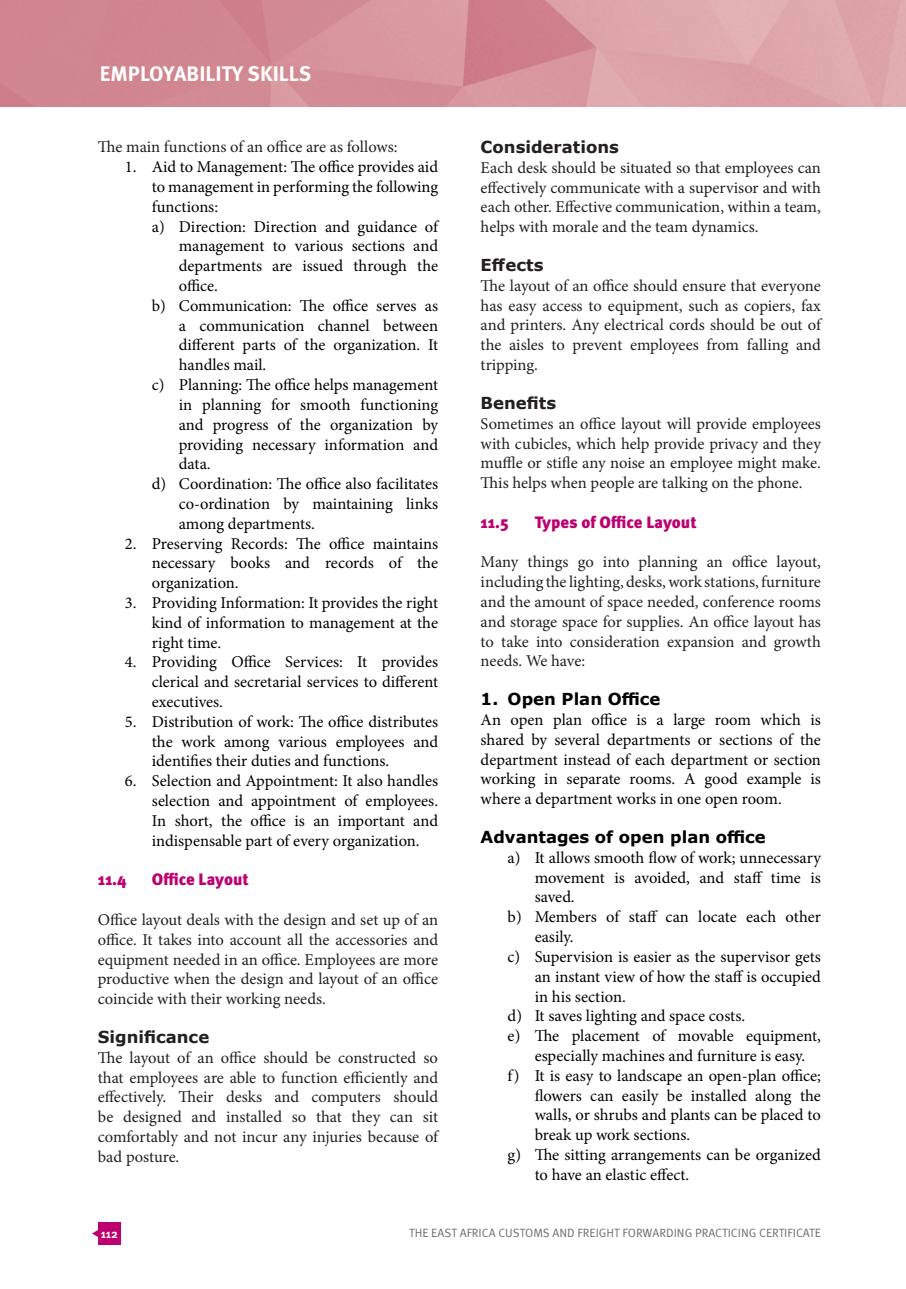
<style>
.page{position:relative;width:906px;height:1289px;background:#fff}
.page>*{position:absolute;margin:0;border:0;box-sizing:border-box;transform-origin:0 0}
.t1{font:700 21px "Meta Pro";color:#fff}
.t2{font:16.5px/19.8px "Minion Pro";color:#000;text-align:justify}
.t3{font:16.5px/19.8px "Minion Pro";letter-spacing:-.005em;color:#231f20;text-align:justify}
.t4{font:700 16.5px "Verdana";color:#000}
.t5{font:700 16.5px "Verdana";color:#231f20}
.t6{font:900 16.5px "Meta Pro";color:#bd0070}
.t7{font:12px "Meta Pro";color:#6c6d70}
.t8{font:700 12px "Meta Pro";color:#fff}
</style>
<div class="page">
<div style="left:98px;top:1221px;width:23px;height:23px;background:#bd0070"></div>
<svg style="left:92px;top:1230px;width:6px;height:7px"></svg>
<p class="t1" style="left:100px;top:60px;width:213px">EMPLOYABILITY SKILLS</p>
<p class="t3" style="left:98px;top:137px;width:301px">The main functions of an office are as follows:</p>
<p class="t2" style="left:152px;top:157px;width:288px;text-indent:-27px">1. Aid to Management: The office provides aid to management in performing the following functions:</p>
<p class="t2" style="left:179px;top:216px;width:261px;text-indent:-27px">a) Direction: Direction and guidance of management to various sections and departments are issued through the office.</p>
<p class="t2" style="left:179px;top:296px;width:261px;text-indent:-27px">b) Communication: The office serves as a communication channel between different parts of the organization. It handles mail.</p>
<p class="t2" style="left:179px;top:375px;width:261px;text-indent:-27px">c) Planning: The office helps management in planning for smooth functioning and progress of the organization by providing necessary information and data.</p>
<p class="t2" style="left:179px;top:474px;width:261px;text-indent:-27px">d) Coordination: The office also facilitates co-ordination by maintaining links among departments.</p>
<p class="t2" style="left:152px;top:533px;width:288px;text-indent:-27px">2. Preserving Records: The office maintains necessary books and records of the organization.</p>
<p class="t2" style="left:152px;top:593px;width:288px;text-indent:-27px">3. Providing Information: It provides the right kind of information to management at the right time.</p>
<p class="t2" style="left:152px;top:652px;width:288px;text-indent:-27px">4. Providing Office Services: It provides clerical and secretarial services to different executives.</p>
<p class="t2" style="left:152px;top:711px;width:288px;text-indent:-27px">5. Distribution of work: The office distributes the work among various employees and identifies their duties and functions.</p>
<p class="t2" style="left:152px;top:771px;width:288px;text-indent:-27px">6. Selection and Appointment: It also handles selection and appointment of employees.<br>In short, the office is an important and indispensable part of every organization.</p>
<p class="t6" style="left:98px;top:869px;width:30px">11.4</p>
<p class="t6" style="left:152px;top:869px;width:99px">Office Layout</p>
<p class="t3" style="left:98px;top:909px;width:342px">Office layout deals with the design and set up of an office. It takes into account all the accessories and equipment needed in an office. Employees are more productive when the design and layout of an office coincide with their working needs.</p>
<p class="t5" style="left:98px;top:1025px;width:113px">Significance</p>
<p class="t3" style="left:98px;top:1047px;width:342px">The layout of an office should be constructed so that employees are able to function efficiently and effectively. Their desks and computers should be designed and installed so that they can sit comfortably and not incur any injuries because of bad posture.</p>
<p class="t5" style="left:480px;top:135px;width:140px">Considerations</p>
<p class="t3" style="left:480px;top:158px;width:342px">Each desk should be situated so that employees can effectively communicate with a supervisor and with each other. Effective communication, within a team, helps with morale and the team dynamics.</p>
<p class="t5" style="left:480px;top:253px;width:64px">Effects</p>
<p class="t3" style="left:480px;top:276px;width:342px">The layout of an office should ensure that everyone has easy access to equipment, such as copiers, fax and printers. Any electrical cords should be out of the aisles to prevent employees from falling and tripping.</p>
<p class="t5" style="left:480px;top:391px;width:77px">Benefits</p>
<p class="t3" style="left:480px;top:413px;width:342px">Sometimes an office layout will provide employees with cubicles, which help provide privacy and they muffle or stifle any noise an employee might make.<br>This helps when people are talking on the phone.</p>
<p class="t6" style="left:480px;top:511px;width:30px">11.5</p>
<p class="t6" style="left:534px;top:511px;width:163px">Types of Office Layout</p>
<p class="t3" style="left:480px;top:552px;width:342px">Many things go into planning an office layout, including the lighting, desks, work stations, furniture and the amount of space needed, conference rooms and storage space for supplies. An office layout has to take into consideration expansion and growth needs. We have:</p>
<p class="t4" style="left:480px;top:687px;width:181px">1. Open Plan Office</p>
<p class="t2" style="left:480px;top:710px;width:342px">An open plan office is a large room which is shared by several departments or sections of the department instead of each department or section working in separate rooms. A good example is where a department works in one open room.</p>
<p class="t4" style="left:480px;top:825px;width:287px">Advantages of open plan office</p>
<p class="t2" style="left:534px;top:847px;width:288px;text-indent:-27px">a) It allows smooth flow of work; unnecessary movement is avoided, and staff time is saved.</p>
<p class="t2" style="left:534px;top:907px;width:288px;text-indent:-27px">b) Members of staff can locate each other easily.</p>
<p class="t2" style="left:534px;top:946px;width:288px;text-indent:-27px">c) Supervision is easier as the supervisor gets an instant view of how the staff is occupied in his section.</p>
<p class="t2" style="left:507px;top:1006px;width:239px">d) It saves lighting and space costs.</p>
<p class="t2" style="left:534px;top:1026px;width:288px;text-indent:-27px">e) The placement of movable equipment, especially machines and furniture is easy.</p>
<p class="t2" style="left:534px;top:1065px;width:288px;text-indent:-27px">f) It is easy to landscape an open-plan office; flowers can easily be installed along the walls, or shrubs and plants can be placed to break up work sections.</p>
<p class="t2" style="left:534px;top:1144px;width:288px;text-indent:-27px">g) The sitting arrangements can be organized to have an elastic effect.</p>
<p class="t8" style="left:101px;top:1226px;width:19px">112</p>
<p class="t7" style="left:409px;top:1224px;width:413px">THE EAST AFRICA CUSTOMS AND FREIGHT FORWARDING PRACTICING CERTIFICATE</p>
</div>
